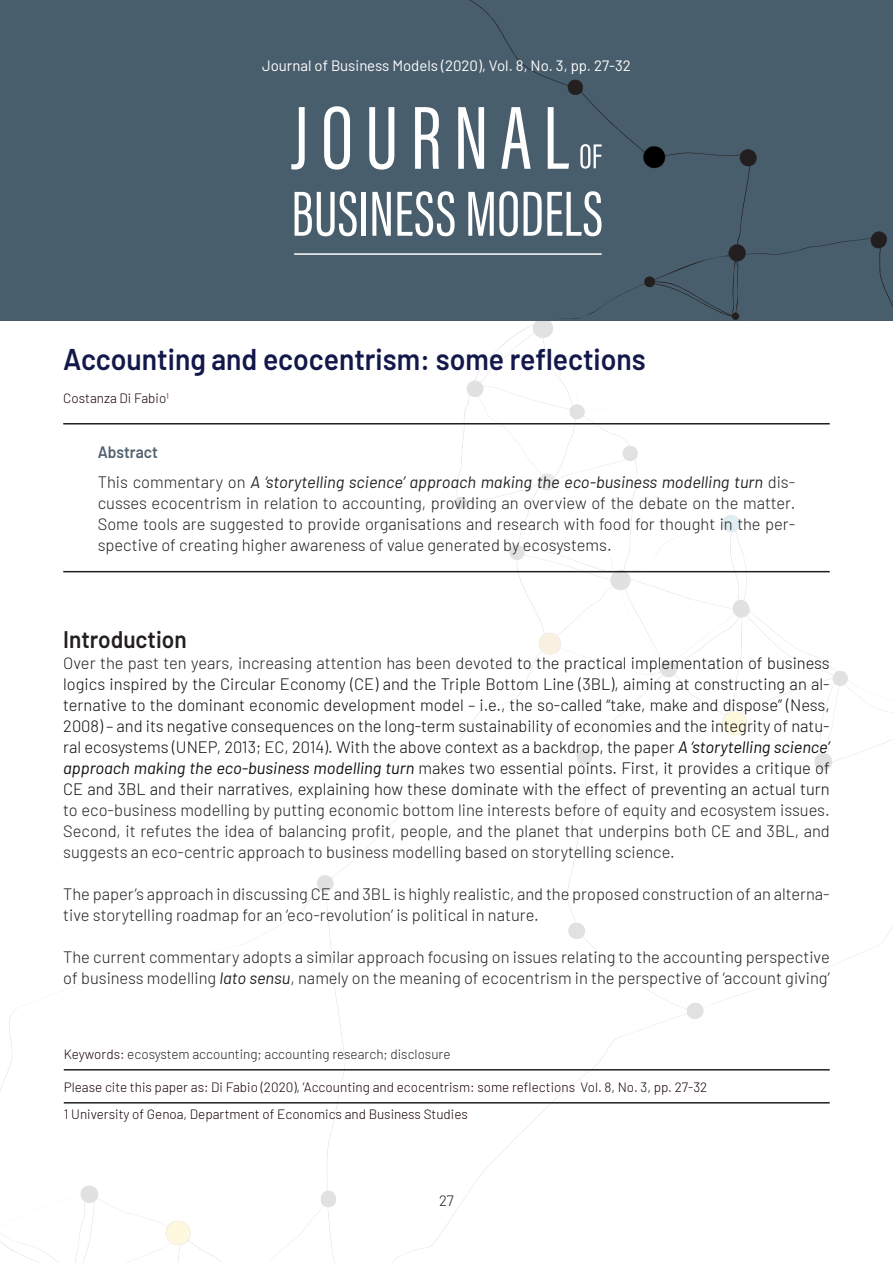
<style>
.page{position:relative;width:893px;height:1263px;background:#fff}
.page>*{position:absolute;margin:0;border:0;box-sizing:border-box;transform-origin:0 0}
.Article_Title{font:600 30px "Barlow";color:#13184a;scale:.94 1}
.Headline{font:600 24px "Barlow";color:#231f20;scale:.94 1}
.Brødtekst{font:300 16.5px/21px "Barlow";color:#0d0d0d;text-align:justify}
.Brødtekst-2{font:300 16.5px/21px "Barlow";color:#231f20}
.Abstract-list{font:300 16.5px/21px "Barlow";color:#231f20;text-align:justify}
.Abstract-head{font:600 16.5px "Barlow";color:#52616f;scale:.94 1}
.t1{font:15px "Barlow";color:#fff}
.t2{font:300 15px "Barlow";color:#231f20}
.Info-text{font:300 13.5px "Barlow";color:#150002}
.Info-text-2{font:300 13.5px "Barlow";color:#231f20}
.s1{font-weight:400;font-style:italic}
.s2{color:#231f20}
.s3{color:#150002}
</style>
<div class="page">
<img style="left:0;top:424px;width:893px;height:839px">
<div style="left:0;top:0;width:893px;height:321px;background:#495e6c"></div>
<svg style="left:273px;top:0;width:620px;height:472px"></svg>
<hr style="left:63px;top:423px;width:767px;height:1px;background:#231f20">
<hr style="left:63px;top:571px;width:767px;height:1px;background:#231f20">
<hr style="left:64px;top:1069px;width:766px;height:1px;background:#231f20">
<hr style="left:64px;top:1102px;width:766px;height:1px;background:#231f20">
<p class="t1" style="left:262px;top:55px;width:370px">Journal of Business Models (2020), Vol. 8, No. 3, pp. 27-32</p>
<p class="Article_Title" style="left:63px;top:337px;width:621px">Accounting and ecocentrism: some reflections</p>
<p class="Info-text" style="left:63px;top:389px;width:107px">Costanza Di Fabio<sup>1</sup></p>
<p class="Abstract-head" style="left:98px;top:440px;width:66px">Abstract</p>
<p class="Abstract-list" style="left:98px;top:470px;width:699px">This commentary on <span class="s1">A ‘storytelling science’ approach making the eco-business modelling turn</span> dis&shy;cusses ecocentrism in relation to accounting, providing an overview of the debate on the matter.<br>Some tools are suggested to provide organisations and research with food for thought in the per&shy;spective of creating higher awareness of value generated by ecosystems.</p>
<p class="Headline" style="left:63px;top:621px;width:133px">Introduction</p>
<p class="Brødtekst" style="left:63px;top:651px;width:768px"><span class="s2">Over the past ten years, increasing attention has been devoted</span> to the practical implementation of business logics inspired by the Circular Economy (CE) and the Triple Bottom Line (3BL), aiming at constructing an al&shy;ternative to the dominant economic development model – i.e., the so-called “take, make and dispose” (Ness, 2008) – and its negative consequences on the long-term sustainability of economies and the integrity of natu&shy;ral ecosystems (UNEP, 2013; EC, 2014). With the above context as a backdrop, the paper <span class="s1">A ‘storytelling science’ approach making the eco-business modelling turn</span> makes two essential points. First, it provides a critique of CE and 3BL and their narratives, explaining how these dominate with the effect of preventing an actual turn <span class="s2">to eco-business modelling by putting economic bottom line interests before of equity and ecosystem issues.<br>Second, it refutes the idea of balancing profit, people, and the planet that underpins both CE and 3BL, and suggests an eco-centric approach to business modelling based on storytelling science.</span></p>
<p class="Brødtekst-2" style="left:63px;top:882px;width:768px">The paper’s approach in discussing CE and 3BL is highly realistic, and the proposed construction of an alterna&shy;tive storytelling roadmap for an ‘eco-revolution’ is political in nature.</p>
<p class="Brødtekst-2" style="left:63px;top:945px;width:768px">The current commentary adopts a similar approach focusing on issues relating to the accounting perspective of business modelling <span class="s1">lato sensu</span>, namely on the meaning of ecocentrism in the perspective of ‘account giving’</p>
<p class="Info-text-2" style="left:64px;top:1044px;width:388px"><span class="s3">Keywords:</span> ecosystem accounting; accounting research; disclosure</p>
<p class="Info-text" style="left:64px;top:1077px;width:645px">Please cite this paper as: Di Fabio (2020), ’Accounting and ecocentrism: some reflections Vol. 8, No. 3, pp. 27-32</p>
<p class="Info-text" style="left:64px;top:1104px;width:405px">1 University of Genoa, Department of Economics and Business Studies</p>
<p class="t2" style="left:439px;top:1190px;width:16px">27</p>
</div>
